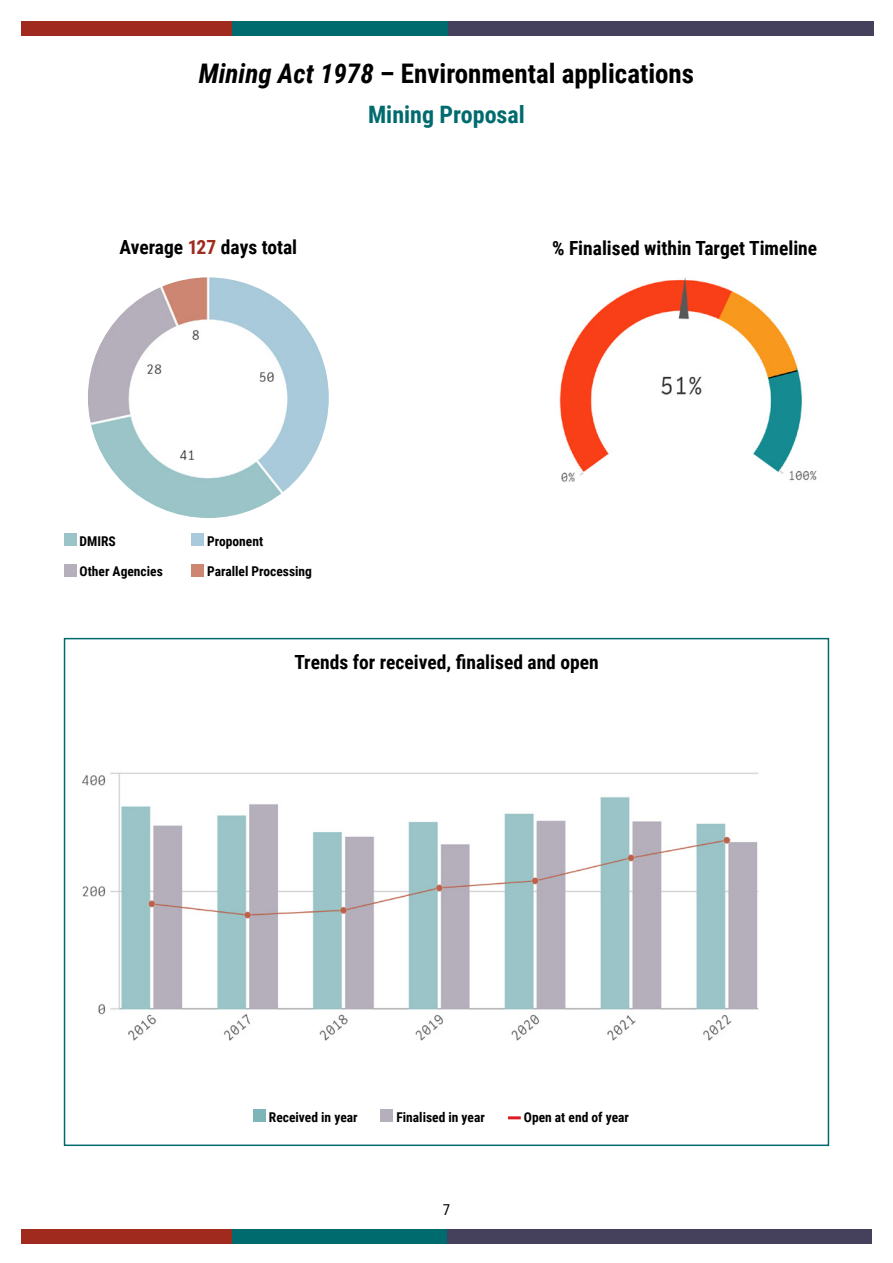
<style>
.page{position:relative;width:893px;height:1263px;background:#fff}
.page>*{position:absolute;margin:0;border:0;box-sizing:border-box;transform-origin:0 0}
._2__Sub_Heading{font:700 27px "Roboto Condensed";color:#000}
.Figure_heading{font:700 24px "Roboto Condensed";color:#006b6e}
.Table_heading{font:700 19.5px "Roboto Condensed";color:#000}
.t1{font:15px "Roboto Condensed";color:#000}
.Legend_Text_23{font:700 13.5px "Roboto Condensed";color:#000}
.Legend_text{font:700 13.5px "Roboto Condensed";color:#000}
.s1{font-style:italic}
.s2{color:#a02a1d}
</style>
<div class="page">
<div style="left:21px;top:21px;width:211px;height:14px;background:#a02a1d"></div>
<div style="left:447px;top:21px;width:427px;height:14px;background:#45415d"></div>
<div style="left:232px;top:21px;width:215px;height:14px;background:#006b6e"></div>
<div style="left:21px;top:1229px;width:211px;height:14px;background:#a02a1d"></div>
<div style="left:446px;top:1229px;width:426px;height:14px;background:#45415d"></div>
<div style="left:232px;top:1229px;width:214px;height:14px;background:#006b6e"></div>
<img style="left:88px;top:277px;width:241px;height:241px;border-radius:120px">
<div style="left:64px;top:533px;width:13px;height:13px;background:#9bc4c8"></div>
<div style="left:191px;top:533px;width:13px;height:13px;background:#a9cadb"></div>
<div style="left:64px;top:564px;width:13px;height:12px;background:#b5afbb"></div>
<div style="left:191px;top:564px;width:13px;height:12px;background:#cd8672"></div>
<img style="left:559px;top:277px;width:258px;height:205px">
<img style="left:82px;top:772px;width:677px;height:269px">
<div style="left:253px;top:1109px;width:13px;height:13px;background:#7db5b9"></div>
<div style="left:381px;top:1109px;width:12px;height:13px;background:#b4afbb"></div>
<svg style="left:508px;top:1116px;width:13px;height:3px"></svg>
<h2 class="_2__Sub_Heading" style="left:199px;top:54px;width:497px"><span class="s1">Mining Act 1978</span> – Environmental applications</h2>
<p class="Figure_heading" style="left:368px;top:98px;width:158px">Mining Proposal</p>
<p class="Table_heading" style="left:120px;top:234px;width:179px">Average <span class="s2">127</span> days total</p>
<p class="Legend_Text_23" style="left:80px;top:531px;width:38px">DMIRS</p>
<p class="Legend_Text_23" style="left:207px;top:531px;width:57px">Proponent</p>
<p class="Legend_Text_23" style="left:80px;top:562px;width:85px">Other Agencies</p>
<p class="Legend_Text_23" style="left:207px;top:562px;width:106px">Parallel Processing</p>
<p class="Table_heading" style="left:552px;top:235px;width:267px">% Finalised within Target Timeline</p>
<p class="Table_heading" style="left:294px;top:649px;width:306px">Trends for received, finalised and open</p>
<p class="Legend_text" style="left:269px;top:1108px;width:90px">Received in year</p>
<p class="Legend_text" style="left:396px;top:1108px;width:90px">Finalised in year</p>
<p class="Legend_text" style="left:524px;top:1108px;width:107px">Open at end of year</p>
<p class="t1" style="left:443px;top:1199px;width:9px">7</p>
</div>
